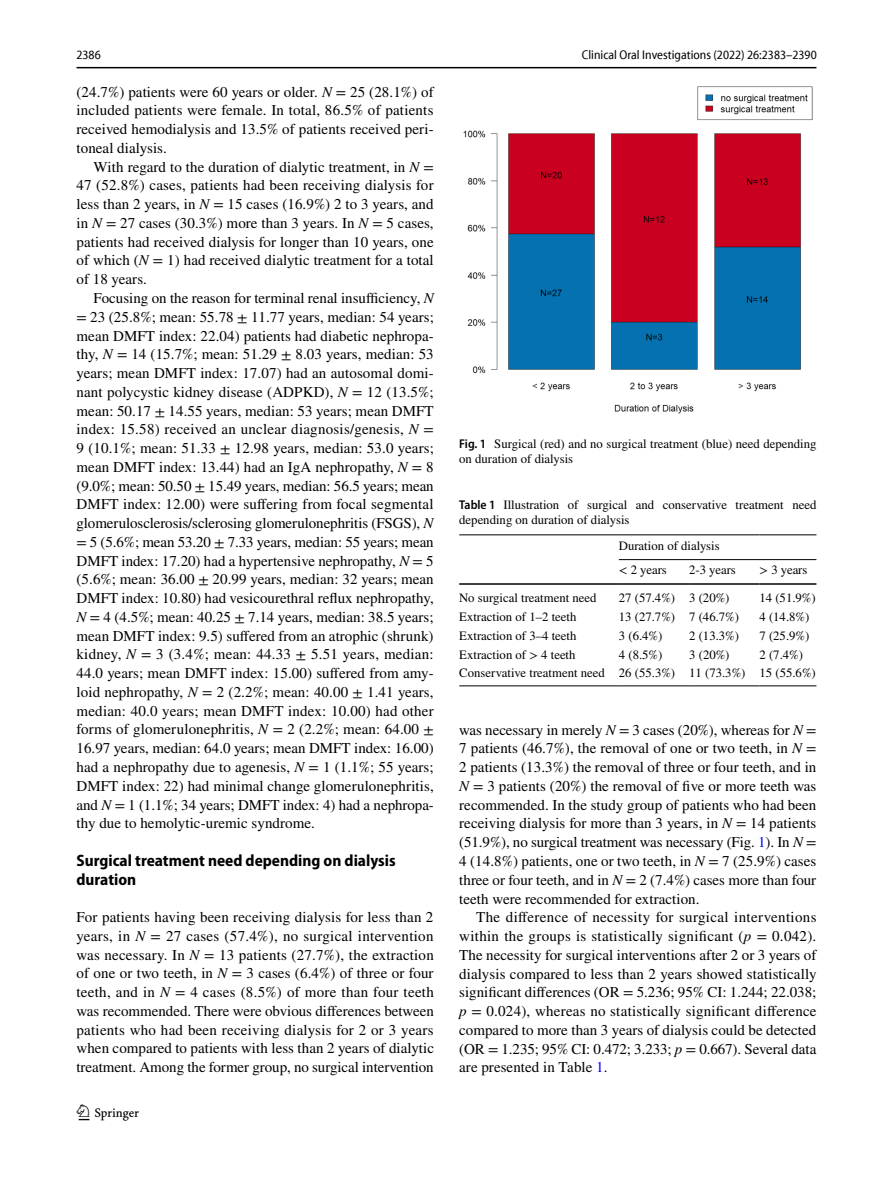
<style>
.page{position:relative;width:893px;height:1187px;background:#fff}
.page>*{position:absolute;margin:0;border:0;box-sizing:border-box;transform-origin:0 0}
.t1{font:22.5px "Springnew Regular 2";color:#000}
.t2{font:700 semi-condensed 16.5px/18.8px "Myriad Pro";color:#000}
.t3{font:15px/18.8px "STIX";letter-spacing:.005em;color:#000;text-align:justify}
.t4{font:12.75px/15px "STIX";color:#000}
.t5{font:semi-condensed 12.75px "Myriad Pro Unic";color:#000}
.s1{font-style:italic}
.s2{font-family:"Myriad Pro";font-weight:600;font-stretch:semi-condensed}
.s3{color:#00f}
</style>
<div class="page">
<hr style="left:77px;top:67px;width:739px;height:1px;background:#000">
<img style="left:463px;top:87px;width:349px;height:326px">
<hr style="left:459px;top:534px;width:160px;height:1px;background:#000">
<hr style="left:459px;top:583px;width:160px;height:1px;background:#000">
<hr style="left:619px;top:534px;width:70px;height:1px;background:#000">
<hr style="left:689px;top:534px;width:70px;height:1px;background:#000">
<hr style="left:759px;top:534px;width:57px;height:1px;background:#000">
<hr style="left:619px;top:583px;width:70px;height:1px;background:#000">
<hr style="left:689px;top:583px;width:70px;height:1px;background:#000">
<hr style="left:759px;top:583px;width:57px;height:1px;background:#000">
<hr style="left:459px;top:685px;width:160px;height:1px;background:#000">
<hr style="left:619px;top:685px;width:70px;height:1px;background:#000">
<hr style="left:689px;top:685px;width:70px;height:1px;background:#000">
<hr style="left:759px;top:685px;width:57px;height:1px;background:#000">
<hr style="left:619px;top:559px;width:197px;height:1px;background:#000">
<p class="t5" style="left:77px;top:50px;width:26px">2386</p>
<p class="t5" style="left:582px;top:50px;width:236px">Clinical Oral Investigations (2022) 26:2383–2390</p>
<p class="t3" style="left:77px;top:83px;width:359px">(24.7%) patients were 60 years or older. <span class="s1">N</span> = 25 (28.1%) of included patients were female. In total, 86.5% of patients received hemodialysis and 13.5% of patients received peri&shy;toneal dialysis.</p>
<p class="t3" style="left:77px;top:158px;width:359px;text-indent:17px">With regard to the duration of dialytic treatment, in <span class="s1">N</span> = 47 (52.8%) cases, patients had been receiving dialysis for less than 2 years, in <span class="s1">N</span> = 15 cases (16.9%) 2 to 3 years, and in <span class="s1">N</span> = 27 cases (30.3%) more than 3 years. In <span class="s1">N</span> = 5 cases, patients had received dialysis for longer than 10 years, one of which (<span class="s1">N</span> = 1) had received dialytic treatment for a total of 18 years.</p>
<p class="t3" style="left:77px;top:289px;width:359px;text-indent:17px">Focusing on the reason for terminal renal insufficiency, <span class="s1">N </span>= 23 (25.8%; mean: 55.78 ± 11.77 years, median: 54 years; mean DMFT index: 22.04) patients had diabetic nephropa&shy;thy, <span class="s1">N</span> = 14 (15.7%; mean: 51.29 ± 8.03 years, median: 53 years; mean DMFT index: 17.07) had an autosomal domi&shy;nant polycystic kidney disease (ADPKD), <span class="s1">N</span> = 12 (13.5%; mean: 50.17 ± 14.55 years, median: 53 years; mean DMFT index: 15.58) received an unclear diagnosis/genesis, <span class="s1">N</span> = 9 (10.1%; mean: 51.33 ± 12.98 years, median: 53.0 years; mean DMFT index: 13.44) had an IgA nephropathy, <span class="s1">N</span> = 8 (9.0%; mean: 50.50 ± 15.49 years, median: 56.5 years; mean DMFT index: 12.00) were suffering from focal segmental glomerulosclerosis/sclerosing glomerulonephritis (FSGS), <span class="s1">N </span>= 5 (5.6%; mean 53.20 ± 7.33 years, median: 55 years; mean DMFT index: 17.20) had a hypertensive nephropathy, <span class="s1">N</span> = 5 (5.6%; mean: 36.00 ± 20.99 years, median: 32 years; mean DMFT index: 10.80) had vesicourethral reflux nephropathy, <span class="s1">N</span> = 4 (4.5%; mean: 40.25 ± 7.14 years, median: 38.5 years; mean DMFT index: 9.5) suffered from an atrophic (shrunk) kidney, <span class="s1">N</span> = 3 (3.4%; mean: 44.33 ± 5.51 years, median:<br>44.0 years; mean DMFT index: 15.00) suffered from amy&shy;loid nephropathy, <span class="s1">N</span> = 2 (2.2%; mean: 40.00 ± 1.41 years, median: 40.0 years; mean DMFT index: 10.00) had other forms of glomerulonephritis, <span class="s1">N</span> = 2 (2.2%; mean: 64.00 ± 16.97 years, median: 64.0 years; mean DMFT index: 16.00) had a nephropathy due to agenesis, <span class="s1">N</span> = 1 (1.1%; 55 years; DMFT index: 22) had minimal change glomerulonephritis, and <span class="s1">N</span> = 1 (1.1%; 34 years; DMFT index: 4) had a nephropa&shy;thy due to hemolytic-uremic syndrome.</p>
<p class="t2" style="left:77px;top:851px;width:321px">Surgical treatment need depending on dialysis duration</p>
<p class="t3" style="left:77px;top:908px;width:359px">For patients having been receiving dialysis for less than 2 years, in <span class="s1">N</span> = 27 cases (57.4%), no surgical intervention was necessary. In <span class="s1">N</span> = 13 patients (27.7%), the extraction of one or two teeth, in <span class="s1">N</span> = 3 cases (6.4%) of three or four teeth, and in <span class="s1">N</span> = 4 cases (8.5%) of more than four teeth was recommended. There were obvious differences between patients who had been receiving dialysis for 2 or 3 years when compared to patients with less than 2 years of dialytic treatment. Among the former group, no surgical intervention</p>
<h1 class="t1" style="left:79px;top:1104px;width:62px">1 3</h1>
<p class="t4" style="left:459px;top:437px;width:359px"><span class="s2">Fig. 1</span> Surgical (red) and no surgical treatment (blue) need depending on duration of dialysis</p>
<p class="t4" style="left:459px;top:498px;width:359px"><span class="s2">Table 1</span> Illustration of surgical and conservative treatment need depending on duration of dialysis</p>
<p class="t4" style="left:619px;top:534px;width:102px;line-height:24.5px">Duration of dialysis &lt; 2 years</p>
<p class="t4" style="left:689px;top:563px;width:48px">2-3 years</p>
<p class="t4" style="left:759px;top:563px;width:50px">&gt; 3 years</p>
<p class="t4" style="left:459px;top:591px;width:139px">No surgical treatment need</p>
<p class="t4" style="left:619px;top:591px;width:112px">27 (57.4%) 3 (20%)</p>
<p class="t4" style="left:759px;top:591px;width:58px">14 (51.9%)</p>
<p class="t4" style="left:459px;top:610px;width:119px">Extraction of 1–2 teeth</p>
<p class="t4" style="left:619px;top:610px;width:122px">13 (27.7%) 7 (46.7%)</p>
<p class="t4" style="left:759px;top:610px;width:51px">4 (14.8%)</p>
<p class="t4" style="left:459px;top:629px;width:119px">Extraction of 3–4 teeth</p>
<p class="t4" style="left:619px;top:629px;width:45px">3 (6.4%)</p>
<p class="t4" style="left:689px;top:629px;width:51px">2 (13.3%)</p>
<p class="t4" style="left:759px;top:629px;width:51px">7 (25.9%)</p>
<p class="t4" style="left:459px;top:647px;width:118px">Extraction of &gt; 4 teeth</p>
<p class="t4" style="left:619px;top:647px;width:45px">4 (8.5%)</p>
<p class="t4" style="left:689px;top:647px;width:42px">3 (20%)</p>
<p class="t4" style="left:459px;top:645px;width:358px;line-height:18.8px;text-indent:300px">2 (7.4%)<br>Conservative treatment need 26 (55.3%) 11 (73.3%) 15 (55.6%)</p>
<p class="t3" style="left:459px;top:721px;width:359px">was necessary in merely <span class="s1">N</span> = 3 cases (20%), whereas for <span class="s1">N</span> = 7 patients (46.7%), the removal of one or two teeth, in <span class="s1">N</span> = 2 patients (13.3%) the removal of three or four teeth, and in <span class="s1">N</span> = 3 patients (20%) the removal of five or more teeth was recommended. In the study group of patients who had been receiving dialysis for more than 3 years, in <span class="s1">N</span> = 14 patients (51.9%), no surgical treatment was necessary (Fig. <span class="s3">1</span>). In <span class="s1">N</span> = 4 (14.8%) patients, one or two teeth, in <span class="s1">N</span> = 7 (25.9%) cases three or four teeth, and in <span class="s1">N</span> = 2 (7.4%) cases more than four teeth were recommended for extraction.</p>
<p class="t3" style="left:459px;top:908px;width:359px;text-indent:17px">The difference of necessity for surgical interventions within the groups is statistically significant (<span class="s1">p</span> = 0.042).<br>The necessity for surgical interventions after 2 or 3 years of dialysis compared to less than 2 years showed statistically significant differences (OR = 5.236; 95% CI: 1.244; 22.038; <span class="s1">p</span> = 0.024), whereas no statistically significant difference compared to more than 3 years of dialysis could be detected (OR = 1.235; 95% CI: 0.472; 3.233; <span class="s1">p</span> = 0.667). Several data are presented in Table <span class="s3">1</span>.</p>
</div>
